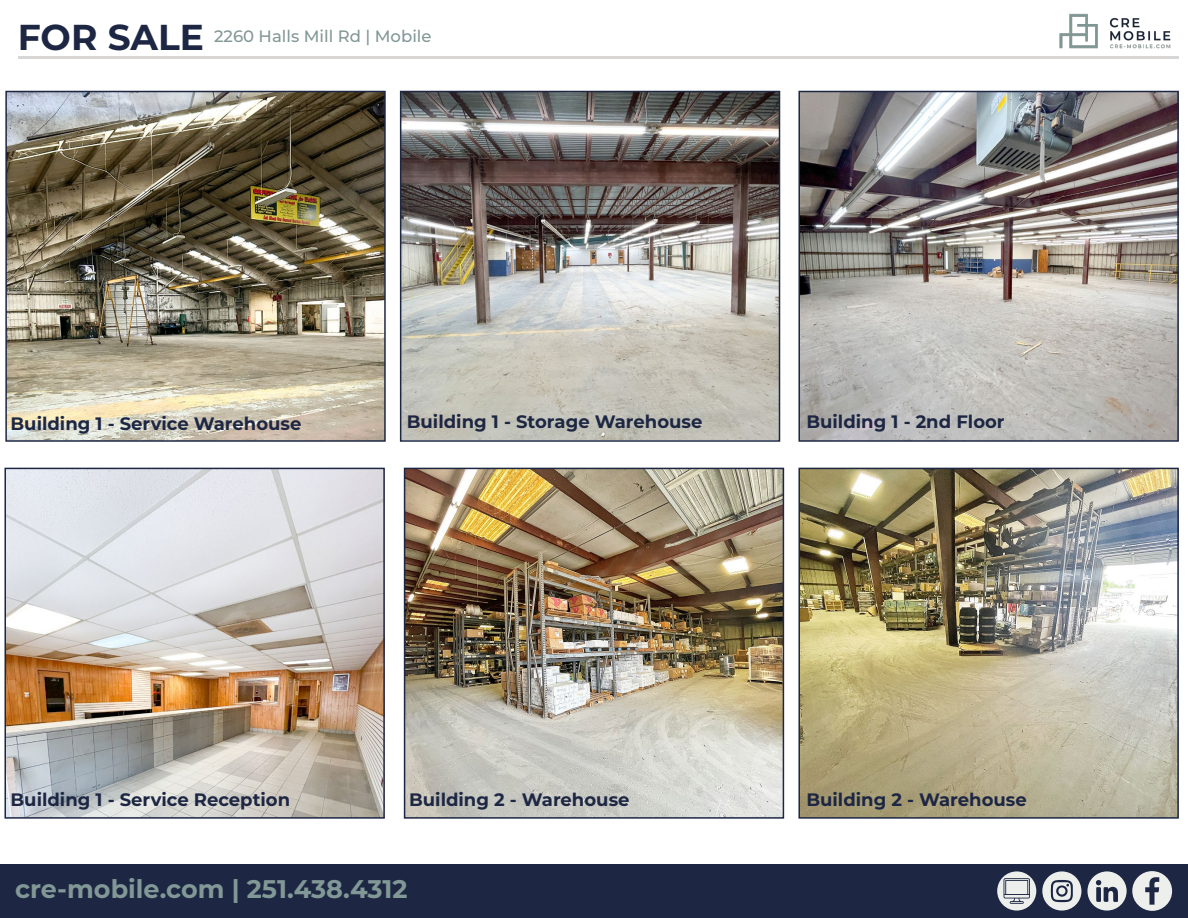
<style>
.page{position:relative;width:1188px;height:918px;background:#fff}
.page>*{position:absolute;margin:0;border:0;box-sizing:border-box;transform-origin:0 0}
.t1{font:700 36px "Montserrat";color:#1d2743}
.t2{font:700 25.5px "Montserrat";color:#829896}
.t3{font:700 18px "Montserrat";color:#1d2743}
.t4{font:500 16.5px "Montserrat";color:#829896}
</style>
<div class="page">
<img style="left:403px;top:94px;width:374px;height:345px">
<div style="left:400px;top:91px;width:380px;height:351px;border:2px solid #1d2743"></div>
<img style="left:801px;top:94px;width:375px;height:345px">
<div style="left:798px;top:91px;width:381px;height:351px;border:2px solid #1d2743"></div>
<img style="left:7px;top:471px;width:375px;height:345px">
<div style="left:4px;top:468px;width:381px;height:351px;border:2px solid #1d2743"></div>
<img style="left:8px;top:94px;width:375px;height:345px">
<div style="left:5px;top:91px;width:381px;height:351px;border:2px solid #1d2743"></div>
<img style="left:407px;top:471px;width:374px;height:345px">
<div style="left:404px;top:468px;width:380px;height:351px;border:2px solid #1d2743"></div>
<img style="left:801px;top:471px;width:375px;height:345px">
<div style="left:798px;top:468px;width:381px;height:351px;border:2px solid #1d2743"></div>
<div style="left:0;top:864px;width:1188px;height:54px;background:#1d2743"></div>
<svg style="left:1087px;top:871px;width:85px;height:40px"></svg>
<svg style="left:1042px;top:871px;width:39px;height:40px"></svg>
<div style="left:1058px;top:887px;width:7px;height:8px;background:#edefec;border-radius:50%"></div>
<svg style="left:997px;top:871px;width:39px;height:40px"></svg>
<svg style="left:1004px;top:878px;width:26px;height:26px"></svg>
<img style="left:1059px;top:13px;width:112px;height:36px">
<hr style="left:18px;top:56px;width:1161px;height:2px;background:#d9d7d5">
<p class="t1" style="left:18px;top:11px;width:188px">FOR SALE</p>
<p class="t4" style="left:214px;top:24px;width:219px">2260 Halls Mill Rd | Mobile</p>
<p class="t3" style="left:11px;top:411px;width:292px">Building 1 - Service Warehouse</p>
<p class="t3" style="left:407px;top:409px;width:297px">Building 1 - Storage Warehouse</p>
<p class="t3" style="left:806px;top:409px;width:200px">Building 1 - 2nd Floor</p>
<p class="t3" style="left:11px;top:787px;width:281px">Building 1 - Service Reception</p>
<p class="t3" style="left:409px;top:787px;width:222px">Building 2 - Warehouse</p>
<p class="t3" style="left:806px;top:787px;width:222px">Building 2 - Warehouse</p>
<p class="t2" style="left:15px;top:870px;width:394px">cre-mobile.com | 251.438.4312</p>
</div>
